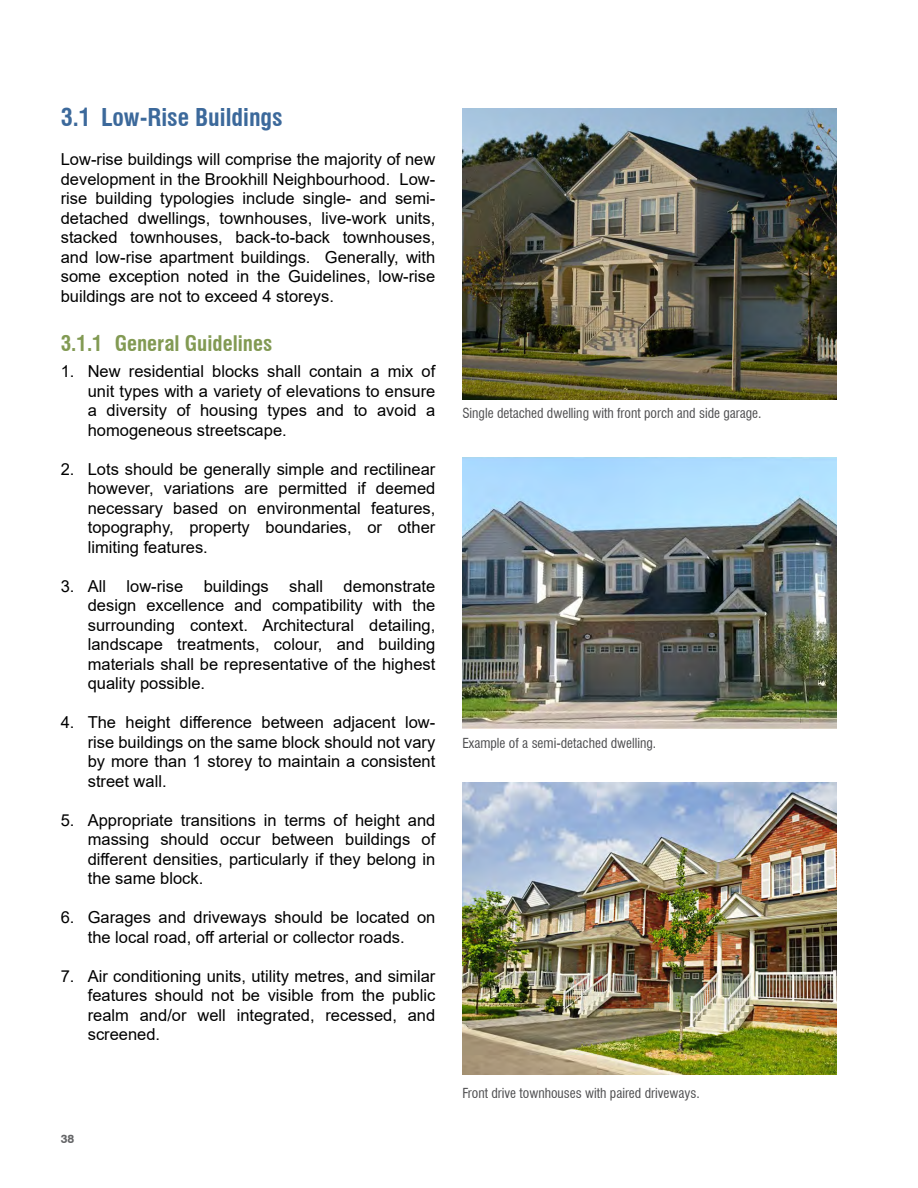
<style>
.page{position:relative;width:918px;height:1188px;background:#fff}
.page>*{position:absolute;margin:0;border:0;box-sizing:border-box;transform-origin:0 0}
.Sub-title{font:700 condensed 24px "Swiss 721 BT";color:#3c699b}
.Sub-title_2{font:700 condensed 21px "Swiss 721 BT";color:#829a53}
.Body_Text{font:16.5px/19.5px "Arial";color:#000;text-align:justify}
.t1{font:condensed 13.5px "Swiss 721 BT";color:#4d4d4f}
.t2{font:700 12px "Swiss 721 BT";color:#636466}
</style>
<div class="page">
<img style="left:462px;top:108px;width:375px;height:292px">
<img style="left:462px;top:457px;width:375px;height:271px">
<img style="left:462px;top:783px;width:375px;height:291px">
<p class="Sub-title" style="left:61px;top:103px;width:224px">3.1 Low-Rise Buildings</p>
<p class="Body_Text" style="left:61px;top:150px;width:376px">Low-rise buildings will comprise the majority of new development in the Brookhill Neighbourhood. Low&shy;rise building typologies include single- and semi&shy;detached dwellings, townhouses, live-work units, stacked townhouses, back-to-back townhouses, and low-rise apartment buildings. Generally, with some exception noted in the Guidelines, low-rise buildings are not to exceed 4 storeys.</p>
<p class="Sub-title_2" style="left:61px;top:331px;width:213px">3.1.1 General Guidelines</p>
<p class="Body_Text" style="left:88px;top:362px;width:349px;text-indent:-27px">1. New residential blocks shall contain a mix of unit types with a variety of elevations to ensure a diversity of housing types and to avoid a homogeneous streetscape.</p>
<p class="Body_Text" style="left:88px;top:459px;width:349px;text-indent:-27px">2. Lots should be generally simple and rectilinear however, variations are permitted if deemed necessary based on environmental features, topography, property boundaries, or other limiting features.</p>
<p class="Body_Text" style="left:88px;top:576px;width:349px;text-indent:-27px">3. All low-rise buildings shall demonstrate design excellence and compatibility with the surrounding context. Architectural detailing, landscape treatments, colour, and building materials shall be representative of the highest quality possible.</p>
<p class="Body_Text" style="left:88px;top:713px;width:349px;text-indent:-27px">4. The height difference between adjacent low&shy;rise buildings on the same block should not vary by more than 1 storey to maintain a consistent street wall.</p>
<p class="Body_Text" style="left:88px;top:810px;width:349px;text-indent:-27px">5. Appropriate transitions in terms of height and massing should occur between buildings of different densities, particularly if they belong in the same block.</p>
<p class="Body_Text" style="left:61px;top:908px;width:376px;text-align:center">6. Garages and driveways should be located on the local road, off arterial or collector roads.</p>
<p class="Body_Text" style="left:88px;top:966px;width:349px;text-indent:-27px">7. Air conditioning units, utility metres, and similar features should not be visible from the public realm and/or well integrated, recessed, and screened.</p>
<p class="t2" style="left:61px;top:1132px;width:15px">38</p>
<p class="t1" style="left:462px;top:405px;width:301px">Single detached dwelling with front porch and side garage.</p>
<p class="t1" style="left:462px;top:735px;width:195px">Example of a semi-detached dwelling.</p>
<p class="t1" style="left:462px;top:1085px;width:239px">Front drive townhouses with paired driveways.</p>
</div>
